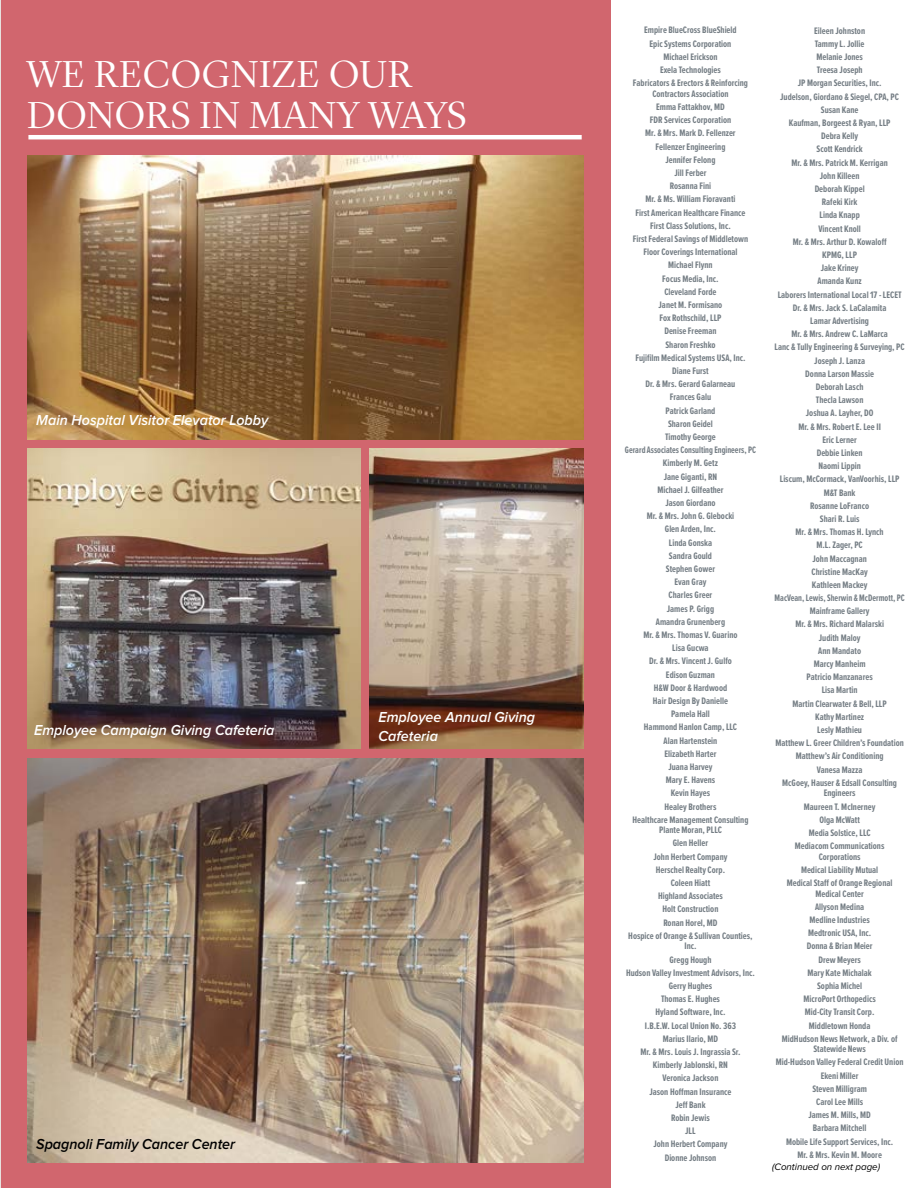
<style>
.page{position:relative;width:918px;height:1188px;background:#fff}
.page>*{position:absolute;margin:0;border:0;box-sizing:border-box;transform-origin:0 0}
.t1{font:300 39px/40.5px "Lyon Display";letter-spacing:.02em;color:#fff}
.t2{font:italic 600 15px/19.5px "Proxima Nova";color:#fff;scale:.95 1}
.t3{font:italic 600 15px "Proxima Nova";color:#000;scale:.95 1}
.t4{font:700 9.75px/13.2px "Proxima Nova Ex Cn";color:#747d84;text-align:center}
.t5{font:italic 9.75px "Proxima Nova";color:#000}
</style>
<div class="page">
<div style="left:1px;top:0;width:609px;height:1188px;background:#d1666e"></div>
<hr style="left:0;top:0;width:1px;height:1188px;background:#e7e2df">
<hr style="left:28px;top:135px;width:554px;height:4px;background:#fff">
<img style="left:27px;top:449px;width:334px;height:299px">
<img style="left:369px;top:449px;width:214px;height:299px">
<img style="left:27px;top:155px;width:556px;height:284px">
<img style="left:27px;top:758px;width:556px;height:404px">
<h1 class="t1" style="left:27px;top:52px;width:441px">WE RECOGNIZE OUR<br>DONORS IN MANY WAYS</h1>
<h2 class="t2" style="left:36px;top:411px;width:246px">Main Hospital Visitor Elevator Lobby</h2>
<h2 class="t2" style="left:34px;top:721px;width:255px">Employee Campaign Giving Cafeteria</h2>
<h2 class="t2" style="left:379px;top:708px;width:166px">Employee Annual Giving<br>Cafeteria</h2>
<h2 class="t3" style="left:36px;top:1137px;width:211px">Spagnoli Family Cancer Center</h2>
<p class="t4" style="left:633px;top:24px;width:117px">Empire BlueCross BlueShield<br>Epic Systems Corporation<br>Michael Erickson<br>Exela Technologies<br>Fabricators &amp; Erectors &amp; Reinforcing</p>
<p class="t4" style="left:625px;top:87px;width:133px">Contractors Association<br>Emma Fattakhov, MD<br>FDR Services Corporation<br>Mr. &amp; Mrs. Mark D. Fellenzer<br>Fellenzer Engineering<br>Jennifer Felong<br>Jill Ferber<br>Rosanna Fini<br>Mr. &amp; Ms. William Fioravanti<br>First American Healthcare Finance<br>First Class Solutions, Inc.<br>First Federal Savings of Middletown<br>Floor Coverings International<br>Michael Flynn<br>Focus Media, Inc.<br>Cleveland Forde<br>Janet M. Formisano<br>Fox Rothschild, LLP<br>Denise Freeman<br>Sharon Freshko<br>Fujifilm Medical Systems USA, Inc.<br>Diane Furst<br>Dr. &amp; Mrs. Gerard Galarneau<br>Frances Galu<br>Patrick Garland<br>Sharon Geidel<br>Timothy George<br>Gerard Associates Consulting Engineers, PC<br>Kimberly M. Getz<br>Jane Giganti, RN<br>Michael J. Gilfeather<br>Jason Giordano<br>Mr. &amp; Mrs. John G. Glebocki<br>Glen Arden, Inc.<br>Linda Gonska<br>Sandra Gould<br>Stephen Gower<br>Evan Gray<br>Charles Greer<br>James P. Grigg<br>Amandra Grunenberg<br>Mr. &amp; Mrs. Thomas V. Guarino<br>Lisa Gucwa<br>Dr. &amp; Mrs. Vincent J. Gulfo<br>Edison Guzman<br>H&amp;W Door &amp; Hardwood<br>Hair Design By Danielle<br>Pamela Hall<br>Hammond Hanlon Camp, LLC<br>Alan Hartenstein<br>Elizabeth Harter<br>Juana Harvey<br>Mary E. Havens<br>Kevin Hayes<br>Healey Brothers<br>Healthcare Management Consulting</p>
<p class="t4" style="left:628px;top:824px;width:126px">Plante Moran, PLLC<br>Glen Heller<br>John Herbert Company<br>Herschel Realty Corp.<br>Coleen Hiatt<br>Highland Associates<br>Holt Construction<br>Ronan Horel, MD<br>Hospice of Orange &amp; Sullivan Counties,</p>
<p class="t4" style="left:626px;top:940px;width:130px">Inc.<br>Gregg Hough<br>Hudson Valley Investment Advisors, Inc.<br>Gerry Hughes<br>Thomas E. Hughes<br>Hyland Software, Inc.<br>I.B.E.W. Local Union No. 363<br>Marius Ilario, MD<br>Mr. &amp; Mrs. Louis J. Ingrassia Sr.<br>Kimberly Jablonski, RN<br>Veronica Jackson<br>Jason Hoffman Insurance<br>Jeff Bank<br>Robin Jewis<br>JLL<br>John Herbert Company<br>Dionne Johnson</p>
<p class="t4" style="left:775px;top:24px;width:132px">Eileen Johnston<br>Tammy L. Jollie<br>Melanie Jones<br>Treesa Joseph<br>JP Morgan Securities, Inc.<br>Judelson, Giordano &amp; Siegel, CPA, PC<br>Susan Kane<br>Kaufman, Borgeest &amp; Ryan, LLP<br>Debra Kelly<br>Scott Kendrick<br>Mr. &amp; Mrs. Patrick M. Kerrigan<br>John Killeen<br>Deborah Kippel<br>Rafeki Kirk<br>Linda Knapp<br>Vincent Knoll<br>Mr. &amp; Mrs. Arthur D. Kowaloff<br>KPMG, LLP<br>Jake Kriney<br>Amanda Kunz<br>Laborers International Local 17 - LECET<br>Dr. &amp; Mrs. Jack S. LaCalamita<br>Lamar Advertising<br>Mr. &amp; Mrs. Andrew C. LaMarca<br>Lanc &amp; Tully Engineering &amp; Surveying, PC<br>Joseph J. Lanza<br>Donna Larson Massie<br>Deborah Lasch<br>Thecla Lawson<br>Joshua A. Layher, DO<br>Mr. &amp; Mrs. Robert E. Lee II<br>Eric Lerner<br>Debbie Linken<br>Naomi Lippin<br>Liscum, McCormack, VanVoorhis, LLP<br>M&amp;T Bank<br>Rosanne LoFranco<br>Shari R. Luis<br>Mr. &amp; Mrs. Thomas H. Lynch<br>M.L. Zager, PC<br>John Maccagnan<br>Christine MacKay<br>Kathleen Mackey<br>MacVean, Lewis, Sherwin &amp; McDermott, PC<br>Mainframe Gallery<br>Mr. &amp; Mrs. Richard Malarski<br>Judith Maloy<br>Ann Mandato<br>Marcy Manheim<br>Patricio Manzanares<br>Lisa Martin<br>Martin Clearwater &amp; Bell, LLP<br>Kathy Martinez<br>Lesly Mathieu<br>Matthew L. Greer Children’s Foundation<br>Matthew’s Air Conditioning<br>Vanesa Mazza<br>McGoey, Hauser &amp; Edsall Consulting</p>
<p class="t4" style="left:795px;top:787px;width:91px">Engineers<br>Maureen T. McInerney<br>Olga McWatt<br>Media Solstice, LLC<br>Mediacom Communications</p>
<p class="t4" style="left:787px;top:850px;width:107px">Corporations<br>Medical Liability Mutual<br>Medical Staff of Orange Regional</p>
<p class="t4" style="left:782px;top:887px;width:117px">Medical Center<br>Allyson Medina<br>Medline Industries<br>Medtronic USA, Inc.<br>Donna &amp; Brian Meier<br>Drew Meyers<br>Mary Kate Michalak<br>Sophia Michel<br>MicroPort Orthopedics<br>Mid-City Transit Corp.<br>Middletown Honda<br>MidHudson News Network, a Div. of</p>
<p class="t4" style="left:776px;top:1043px;width:129px">Statewide News<br>Mid-Hudson Valley Federal Credit Union<br>Ekeni Miller<br>Steven Milligram<br>Carol Lee Mills<br>James M. Mills, MD<br>Barbara Mitchell<br>Mobile Life Support Services, Inc.<br>Mr. &amp; Mrs. Kevin M. Moore</p>
<p class="t5" style="left:772px;top:1161px;width:110px">(Continued on next page)</p>
</div>
